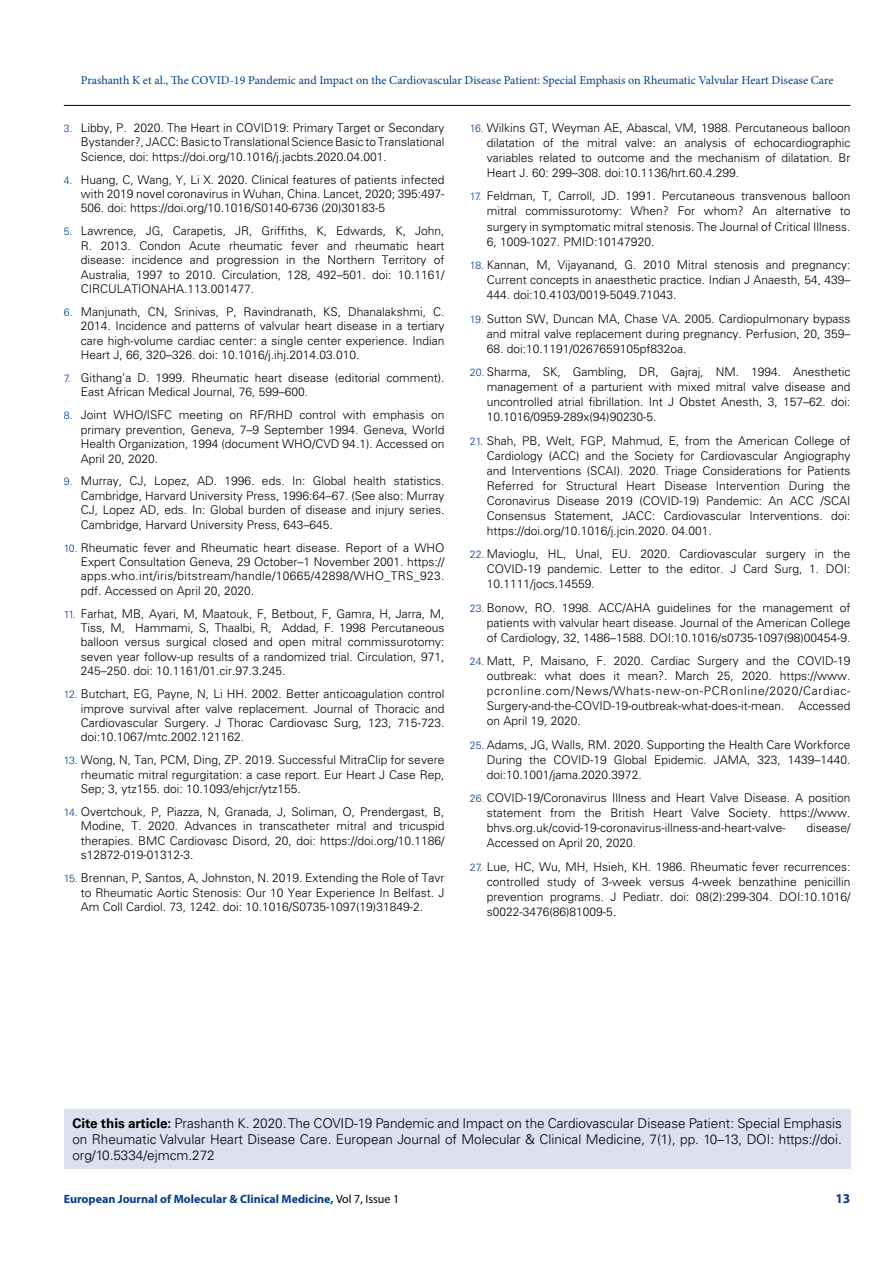
<style>
.page{position:relative;width:893px;height:1263px;background:#fff}
.page>*{position:absolute;margin:0;border:0;box-sizing:border-box;transform-origin:0 0}
.t1{font:300 13.5px/16.2px "Univers LT Std";color:#000;text-align:justify}
.t2{font:700 13.5px "Myriad Pro";color:#003e88}
.t3{font:300 12px/14.4px "Univers LT Std";color:#000;text-align:justify}
.t4{font:12px "Minion Pro";color:#003e88}
.t5{font:700 12px "Myriad Pro";color:#003e88}
.s1{font-size:10.5px;color:#003e88}
.s2{font-family:"Cambria Math";font-weight:400}
.s3{font-weight:700}
.s4{font-weight:400;color:#000}
</style>
<div class="page">
<hr style="left:64px;top:105px;width:786px;height:1px;background:#000">
<div style="left:64px;top:1109px;width:786px;height:60px;background:#dde0ef"></div>
<p class="t4" style="left:81px;top:72px;width:754px">Prashanth K et al., The COVID-19 Pandemic and Impact on the Cardiovascular Disease Patient: Special Emphasis on Rheumatic Valvular Heart Disease Care</p>
<p class="t3" style="left:81px;top:121px;width:365px;text-indent:-17px"><span class="s1">3.</span> Libby, P. 2020. The Heart in COVID19: Primary Target or Secondary Bystander?, JACC: Basic to Translational Science Basic to Translational Science, doi: https://doi.org/10.1016/j.jacbts.2020.04.001.</p>
<p class="t3" style="left:81px;top:172px;width:365px;text-indent:-17px"><span class="s1">4.</span> Huang, C, Wang, Y, Li X. 2020. Clinical features of patients infected with 2019 novel coronavirus in Wuhan, China. Lancet, 2020; 395:497- 506. doi: https://doi.org/10.1016/S0140-6736 (20)30183-5</p>
<p class="t3" style="left:81px;top:224px;width:365px;text-indent:-17px"><span class="s1">5.</span> Lawrence, JG, Carapetis, JR, Griffiths, K, Edwards, K, John, R. 2013. Condon Acute rheumatic fever and rheumatic heart disease: incidence and progression in the Northern Territory of Australia, 1997 to 2010. Circulation, 128, 492–501. doi: 10.1161/ CIRCULATIONAHA.113.001477.</p>
<p class="t3" style="left:81px;top:304px;width:365px;text-indent:-17px"><span class="s1">6.</span> Manjunath, CN, Srinivas, P, Ravindranath, KS, Dhanalakshmi, C.<br>2014. Incidence and patterns of valvular heart disease in a tertiary care high-volume cardiac center: a single center experience. Indian Heart J, 66, 320–326. doi: 10.1016/j.ihj.2014.03.010.</p>
<p class="t3" style="left:81px;top:371px;width:365px;text-indent:-17px"><span class="s1">7.</span> Githang’a D. 1999. Rheumatic heart disease (editorial comment).<br>East African Medical Journal, 76, 599–600.</p>
<p class="t3" style="left:81px;top:408px;width:365px;text-indent:-17px"><span class="s1">8.</span> Joint WHO/ISFC meeting on RF/RHD control with emphasis on primary prevention, Geneva, 7–9 September 1994. Geneva, World Health Organization, 1994 (document WHO/CVD 94.1). Accessed on April 20, 2020.</p>
<p class="t3" style="left:81px;top:474px;width:365px;text-indent:-17px"><span class="s1">9.</span> Murray, CJ, Lopez, AD. 1996. eds. In: Global health statistics.<br>Cambridge, Harvard University Press, 1996:64–67. (See also: Murray CJ, Lopez AD, eds. In: Global burden of disease and injury series.<br>Cambridge, Harvard University Press, 643–645.</p>
<p class="t3" style="left:81px;top:540px;width:365px;text-indent:-17px"><span class="s1">10.</span> Rheumatic fever and Rheumatic heart disease. Report of a WHO Expert Consultation Geneva, 29 October–1 November 2001. https:// apps.who.int/iris/bitstream/handle/10665/42898/WHO_TRS_923. pdf. Accessed on April 20, 2020.</p>
<p class="t3" style="left:81px;top:606px;width:365px;text-indent:-17px"><span class="s1">11.</span> Farhat, MB, Ayari, M, Maatouk, F, Betbout, F, Gamra, H, Jarra, M, Tiss, M, Hammami, S, Thaalbi, R, Addad, F. 1998 Percutaneous balloon versus surgical closed and open mitral commissurotomy: seven year follow-up results of a randomized trial. Circulation, 971, 245–250. doi: 10.1161/01.cir.97.3.245.</p>
<p class="t3" style="left:81px;top:687px;width:365px;text-indent:-17px"><span class="s1">12.</span> Butchart, EG, Payne, N, Li HH. 2002. Better anticoagulation control improve survival after valve replacement. Journal of Thoracic and Cardiovascular Surgery. J Thorac Cardiovasc Surg, 123, 715-723. doi:10.1067/mtc.2002.121162.</p>
<p class="t3" style="left:81px;top:753px;width:365px;text-indent:-17px"><span class="s1">13.</span> Wong, N, Tan, PCM, Ding, ZP. 2019. Successful MitraClip for severe rheumatic mitral regurgitation: a case report. Eur Heart J Case Rep, Sep; 3, ytz155. doi: 10.1093/ehjcr/ytz155.</p>
<p class="t3" style="left:81px;top:804px;width:365px;text-indent:-17px"><span class="s1">14.</span> Overtchouk, P, Piazza, N, Granada, J, Soliman, O, Prendergast, B, Modine, T. 2020. Advances in transcatheter mitral and tricuspid therapies. BMC Cardiovasc Disord, 20, doi: https://doi.org/10.1186/ s12872-019-01312-3.</p>
<p class="t3" style="left:81px;top:871px;width:365px;text-indent:-17px"><span class="s1">15.</span> Brennan, P, Santos, A, Johnston, N. 2019. Extending the Role of Tavr to Rheumatic Aortic Stenosis: Our 10 Year Experience In Belfast. J Am Coll Cardiol. 73, 1242. doi: 10.1016/S0735-1097(19)31849-2.</p>
<p class="t3" style="left:487px;top:120px;width:365px;line-height:15px;text-indent:-17px"><span class="s1">16.</span> Wilkins GT, Weyman AE, Abascal, VM, 1988. Percutaneous balloon dilatation of the mitral valve: an analysis of echocardiographic variables related to outcome and the mechanism of dilatation. Br Heart J. 60: 299–308. doi:10.1136/hrt.60.4.299.</p>
<p class="t3" style="left:487px;top:189px;width:365px;line-height:15px;text-indent:-17px"><span class="s1">17.</span> Feldman, T, Carroll, JD. 1991. Percutaneous transvenous balloon mitral commissurotomy: When? For whom? An alternative to surgery in symptomatic mitral stenosis. The Journal of Critical Illness.<br>6, 1009-1027. PMID:10147920.</p>
<p class="t3" style="left:487px;top:257px;width:365px;line-height:15px;text-indent:-17px"><span class="s1">18.</span> Kannan, M, Vijayanand, G. 2010 Mitral stenosis and pregnancy:<br>Current concepts in anaesthetic practice. Indian J Anaesth, 54, 439– 444. doi:10.4103/0019-5049.71043.</p>
<p class="t3" style="left:470px;top:311px;width:382px;line-height:15px;text-align:right"><span class="s1">19.</span> Sutton SW, Duncan MA, Chase VA. 2005. Cardiopulmonary bypass and mitral valve replacement during pregnancy. Perfusion, 20, 359–</p>
<p class="t3" style="left:487px;top:341px;width:201px">68. doi:10.1191/0267659105pf832oa.</p>
<p class="t3" style="left:487px;top:364px;width:365px;line-height:15px;text-indent:-17px"><span class="s1">20.</span> Sharma, SK, Gambling, DR, Gajraj, NM. 1994. Anesthetic management of a parturient with mixed mitral valve disease and uncontrolled atrial fibrillation. Int J Obstet Anesth, 3, 157–62. doi:<br>10.1016/0959-289x(94)90230-5.</p>
<p class="t3" style="left:487px;top:433px;width:365px;line-height:15px;text-indent:-17px"><span class="s1">21.</span> Shah, PB, Welt, FGP, Mahmud, E, from the American College of Cardiology (ACC) and the Society for Cardiovascular Angiography and Interventions (SCAI). 2020. Triage Considerations for Patients Referred for Structural Heart Disease Intervention During the Coronavirus Disease 2019 (COVID-19) Pandemic: An ACC /SCAI Consensus Statement, JACC: Cardiovascular Interventions. doi: https://doi.org/10.1016/j.jcin.2020. 04.001.</p>
<p class="t3" style="left:487px;top:546px;width:365px;line-height:15px;text-indent:-17px"><span class="s1">22.</span> Mavioglu, HL, Unal, EU. 2020. Cardiovascular surgery in the COVID<span class="s2">‐</span>19 pandemic. Letter to the editor. J Card Surg, 1. DOI:<br>10.1111/jocs.14559.</p>
<p class="t3" style="left:487px;top:600px;width:365px;line-height:15px;text-indent:-17px"><span class="s1">23.</span> Bonow, RO. 1998. ACC/AHA guidelines for the management of patients with valvular heart disease. Journal of the American College of Cardiology, 32, 1486–1588. DOI:10.1016/s0735-1097(98)00454-9.</p>
<p class="t3" style="left:487px;top:653px;width:365px;line-height:15px;text-indent:-17px"><span class="s1">24.</span> Matt, P, Maisano, F. 2020. Cardiac Surgery and the COVID-19 outbreak: what does it mean?. March 25, 2020. https://www. pcronline.com/News/Whats-new-on-PCRonline/2020/Cardiac-Surgery-and-the-COVID-19-outbreak-what-does-it-mean. Accessed on April 19, 2020.</p>
<p class="t3" style="left:487px;top:737px;width:365px;line-height:15px;text-indent:-17px"><span class="s1">25.</span> Adams, JG, Walls, RM. 2020. Supporting the Health Care Workforce During the COVID-19 Global Epidemic. JAMA, 323, 1439–1440. doi:10.1001/jama.2020.3972.</p>
<p class="t3" style="left:487px;top:790px;width:365px;line-height:15px;text-indent:-17px"><span class="s1">26.</span> COVID-19/Coronavirus Illness and Heart Valve Disease. A position statement from the British Heart Valve Society. https://www. bhvs.org.uk/covid-19-coronavirus-illness-and-heart-valve-</p>
<p class="t3" style="left:806px;top:821px;width:46px">disease/</p>
<p class="t3" style="left:487px;top:836px;width:151px">Accessed on April 20, 2020.</p>
<p class="t3" style="left:487px;top:859px;width:365px;line-height:15px;text-indent:-17px"><span class="s1">27.</span> Lue, HC, Wu, MH, Hsieh, KH. 1986. Rheumatic fever recurrences: controlled study of 3-week versus 4-week benzathine penicillin prevention programs. J Pediatr. doi: 08(2):299-304. DOI:10.1016/ s0022-3476(86)81009-5.</p>
<p class="t1" style="left:72px;top:1115px;width:771px"><span class="s3">Cite this article:</span> Prashanth K. 2020. The COVID-19 Pandemic and Impact on the Cardiovascular Disease Patient: Special Emphasis on Rheumatic Valvular Heart Disease Care. European Journal of Molecular &amp; Clinical Medicine, 7(1), pp. 10–13, DOI: https://doi. org/10.5334/ejmcm.272</p>
<p class="t5" style="left:64px;top:1191px;width:337px">European Journal of Molecular &amp; Clinical Medicine, <span class="s4">Vol 7, Issue 1</span></p>
<p class="t2" style="left:835px;top:1189px;width:16px">13</p>
</div>
